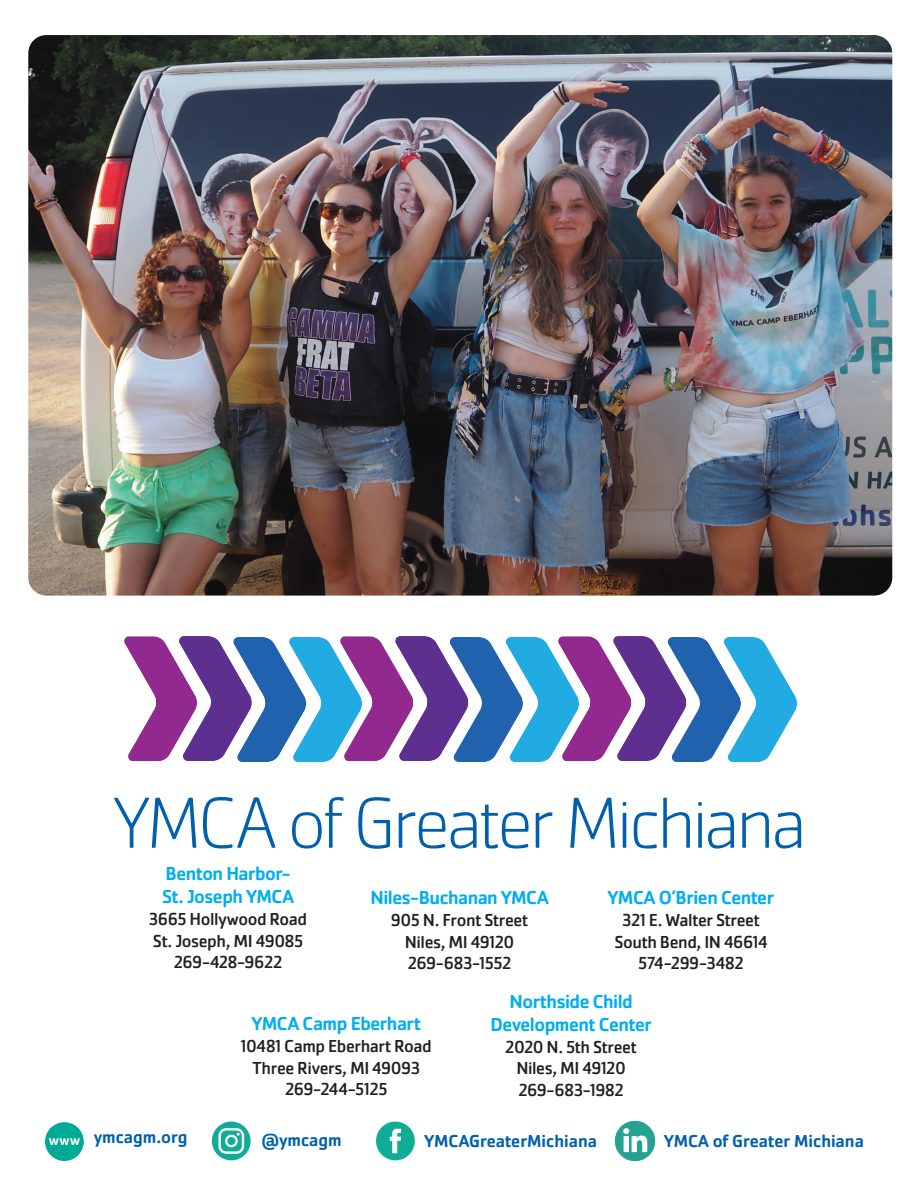
<style>
.page{position:relative;width:918px;height:1188px;background:#fff}
.page>*{position:absolute;margin:0;border:0;box-sizing:border-box;transform-origin:0 0}
.t1{font:200 75px "Cachet Pro";letter-spacing:-.04em;color:#0160ae}
.t2{font:500 19.5px/23.4px "Cachet Pro";letter-spacing:-.025em;color:#00aeef}
.t3{font:18px/21.6px "Cachet Pro";letter-spacing:-.025em;color:#231f20;text-align:center}
.t4{font:500 18px "Cachet Pro";color:#0160ae}
</style>
<div class="page">
<div style="left:376px;top:1122px;width:39px;height:38px;background:#10ac95;border-radius:50%"></div>
<svg style="left:390px;top:1129px;width:11px;height:24px"></svg>
<div style="left:212px;top:1122px;width:39px;height:38px;background:#10ac95;border-radius:50%"></div>
<svg style="left:218px;top:1128px;width:26px;height:26px"></svg>
<div style="left:45px;top:1122px;width:39px;height:39px;background:#00ab95;border-radius:50%"></div>
<svg style="left:49px;top:1138px;width:31px;height:7px"></svg>
<img style="left:616px;top:1122px;width:38px;height:38px">
<img style="left:124px;top:637px;width:216px;height:124px">
<img style="left:340px;top:637px;width:219px;height:124px">
<img style="left:559px;top:637px;width:238px;height:124px">
<img style="left:28px;top:35px;width:864px;height:561px">
<h1 class="t1" style="left:114px;top:781px;width:694px">YMCA of Greater Michiana</h1>
<p class="t2" style="left:162px;top:862px;width:133px">Benton Harbor-<br>St. Joseph YMCA</p>
<p class="t3" style="left:149px;top:908px;width:160px">3665 Hollywood Road<br>St. Joseph, MI 49085<br>269-428-9622</p>
<p class="t2" style="left:491px;top:990px;width:163px;text-align:center">Northside Child<br>Development Center</p>
<p class="t3" style="left:505px;top:1036px;width:133px">2020 N. 5th Street<br>Niles, MI 49120<br>269-683-1982</p>
<p class="t2" style="left:608px;top:886px;width:168px">YMCA O’Brien Center</p>
<p class="t3" style="left:614px;top:909px;width:155px">321 E. Walter Street<br>South Bend, IN 46614<br>574-299-3482</p>
<p class="t2" style="left:371px;top:886px;width:180px">Niles-Buchanan YMCA</p>
<p class="t3" style="left:391px;top:909px;width:139px">905 N. Front Street<br>Niles, MI 49120<br>269-683-1552</p>
<p class="t2" style="left:252px;top:1012px;width:171px">YMCA Camp Eberhart</p>
<p class="t3" style="left:241px;top:1035px;width:193px">10481 Camp Eberhart Road<br>Three Rivers, MI 49093<br>269-244-5125</p>
<p class="t4" style="left:94px;top:1127px;width:95px">ymcagm.org</p>
<p class="t4" style="left:262px;top:1129px;width:82px">@ymcagm</p>
<p class="t4" style="left:425px;top:1130px;width:174px">YMCAGreaterMichiana</p>
<p class="t4" style="left:664px;top:1131px;width:201px">YMCA of Greater Michiana</p>
</div>
